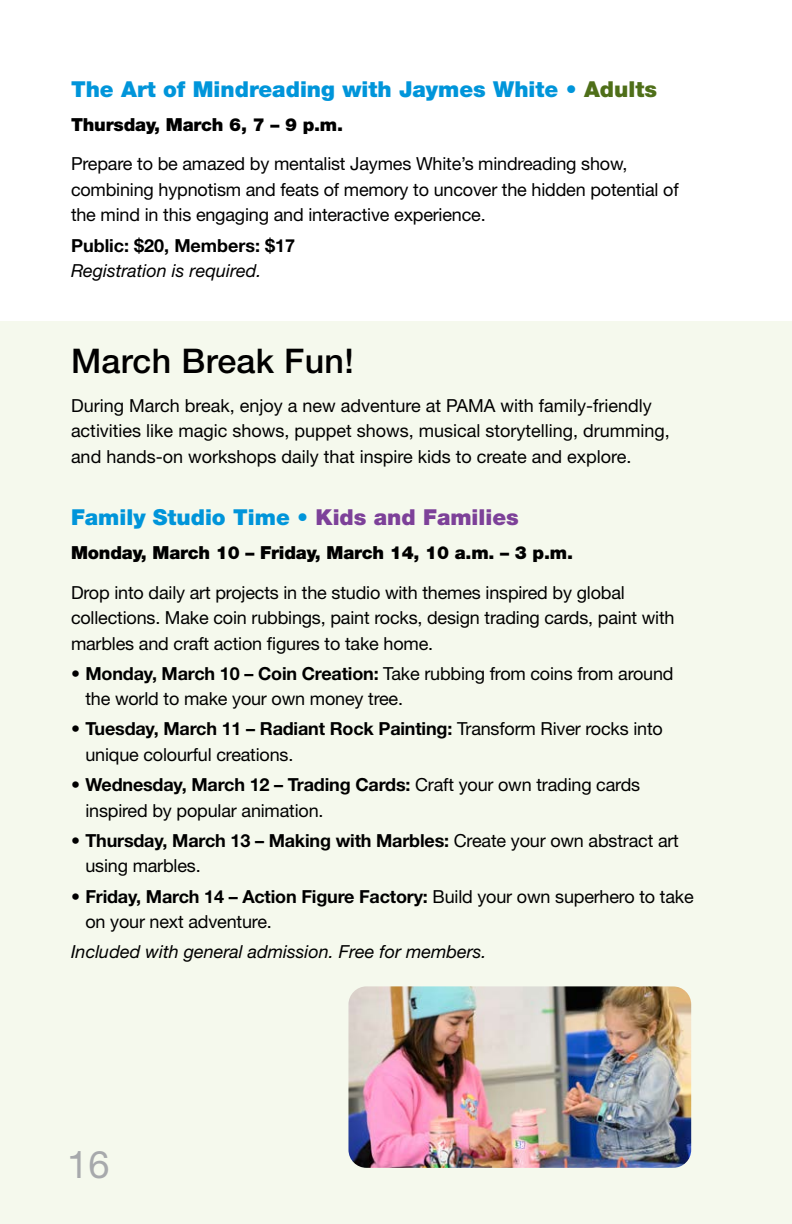
<style>
.page{position:relative;width:792px;height:1224px;background:#fff}
.page>*{position:absolute;margin:0;border:0;box-sizing:border-box;transform-origin:0 0}
.t1{font:38px "Helvetica Neue LT Std";color:#a7a9ac}
.H5_Month{font:500 34px "Helvetica Neue LT Std";letter-spacing:.01em;color:#000}
.H4_Program_title{font:900 22px "Helvetica Neue LT Std";color:#0095da}
.P_events_text{font:18px/25.6px "Helvetica Neue LT Std";letter-spacing:-.01em;color:#000}
.P_events_text-2{font:italic 18px/25.6px "Helvetica Neue LT Std";color:#000}
.Dates{font:900 18px "Helvetica Neue LT Std";letter-spacing:-.01em;color:#000}
.s1{color:#4f6f19}
.s2{font-weight:700;font-style:normal}
.s3{color:#7d4199}
.s4{font-weight:700}
</style>
<div class="page">
<div style="left:0;top:321px;width:792px;height:903px;background:#f5f9ed"></div>
<img style="left:348px;top:986px;width:343px;height:182px">
<h4 class="H4_Program_title" style="left:71px;top:76px;width:587px">The Art of Mindreading with Jaymes White • <span class="s1">Adults</span></h4>
<p class="Dates" style="left:71px;top:114px;width:274px">Thursday, March 6, 7 – 9 p.m.</p>
<p class="P_events_text" style="left:71px;top:151px;width:609px">Prepare to be amazed by mentalist Jaymes White’s mindreading show, combining hypnotism and feats of memory to uncover the hidden potential of the mind in this engaging and interactive experience.</p>
<p class="P_events_text-2" style="left:71px;top:232px;width:226px"><span class="s2">Public: $20, Members: $17<br></span>Registration is required.</p>
<h5 class="H5_Month" style="left:71px;top:340px;width:284px">March Break Fun!</h5>
<p class="P_events_text" style="left:71px;top:393px;width:600px">During March break, enjoy a new adventure at PAMA with family-friendly activities like magic shows, puppet shows, musical storytelling, drumming, and hands-on workshops daily that inspire kids to create and explore.</p>
<h4 class="H4_Program_title" style="left:71px;top:504px;width:449px">Family Studio Time • <span class="s3">Kids and Families</span></h4>
<p class="Dates" style="left:71px;top:542px;width:504px">Monday, March 10 – Friday, March 14, 10 a.m. – 3 p.m.</p>
<p class="P_events_text" style="left:71px;top:579px;width:605px">Drop into daily art projects in the studio with themes inspired by global collections. Make coin rubbings, paint rocks, design trading cards, paint with marbles and craft action figures to take home.</p>
<p class="P_events_text" style="left:85px;top:660px;width:590px;text-indent:-14px"><span class="s4">• Monday, March 10 – Coin Creation:</span> Take rubbing from coins from around the world to make your own money tree.</p>
<p class="P_events_text" style="left:85px;top:716px;width:579px;text-indent:-14px"><span class="s4">• Tuesday, March 11 – Radiant Rock Painting:</span> Transform River rocks into unique colourful creations.</p>
<p class="P_events_text" style="left:85px;top:772px;width:556px;text-indent:-14px"><span class="s4">• Wednesday, March 12 – Trading Cards:</span> Craft your own trading cards inspired by popular animation.</p>
<p class="P_events_text" style="left:85px;top:827px;width:595px;text-indent:-14px"><span class="s4">• Thursday, March 13 – Making with Marbles:</span> Create your own abstract art using marbles.</p>
<p class="P_events_text" style="left:85px;top:883px;width:610px;text-indent:-14px"><span class="s4">• Friday, March 14 – Action Figure Factory:</span> Build your own superhero to take on your next adventure.</p>
<p class="P_events_text-2" style="left:71px;top:939px;width:417px">Included with general admission. Free for members.</p>
<h1 class="t1" style="left:67px;top:1141px;width:44px">16</h1>
</div>
